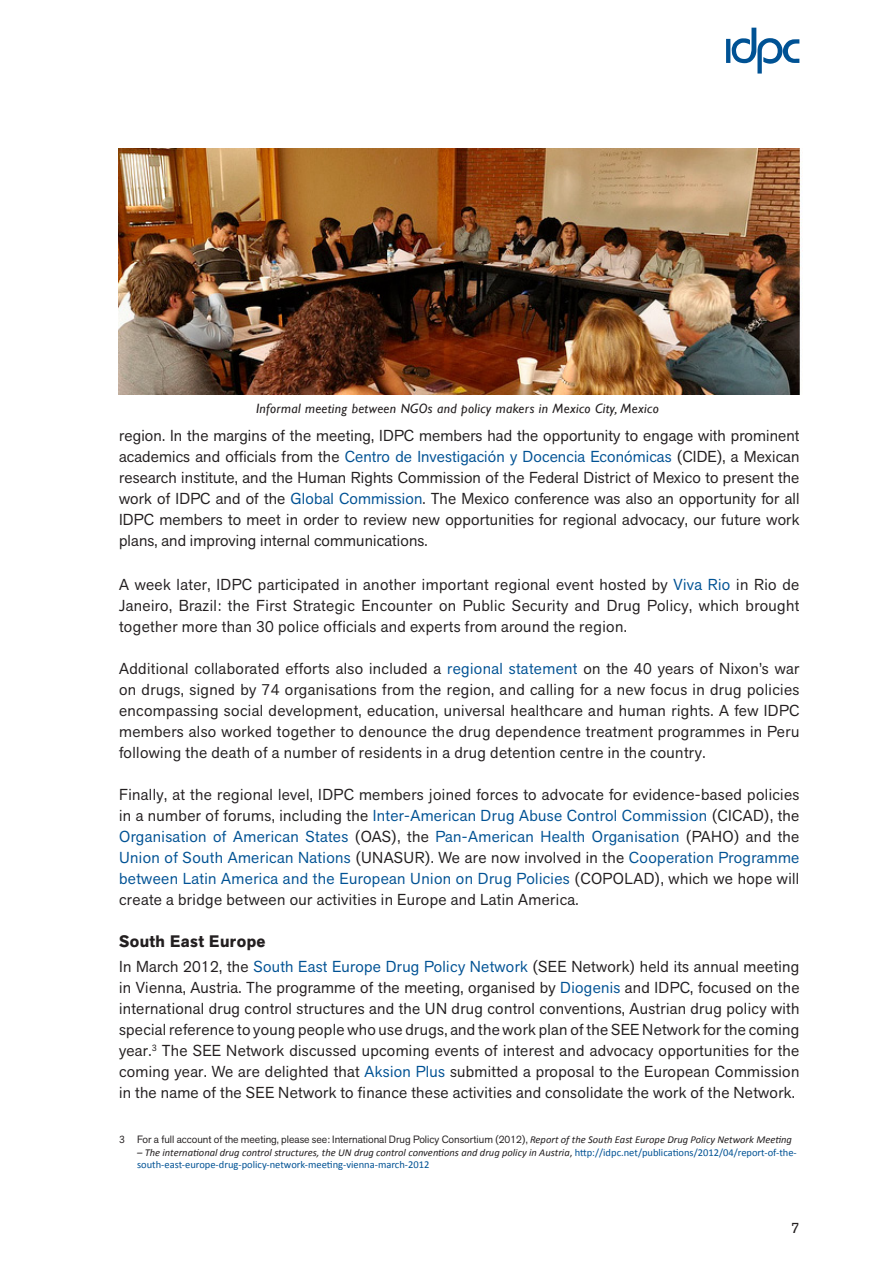
<style>
.page{position:relative;width:893px;height:1263px;background:#fff}
.page>*{position:absolute;margin:0;border:0;box-sizing:border-box;transform-origin:0 0}
.IDPC_subhead_2{font:700 16.5px "Akzid Grtsk Next";letter-spacing:.025em;color:#231f20}
.IDPC_Body_Para{font:15.75px/21px "Akzid Grtsk Next";letter-spacing:.025em;color:#231f20;text-align:justify}
.t1{font:15px "Akzidenz Grotesk BE";color:#231f20}
.IDPC_Body_Para-2{font:italic 13.5px "Gill Sans";letter-spacing:.025em;color:#231f20}
.IDPC_footnote{font:10.5px/12.6px "Calibri";color:#005294}
.IDPC_footnote-2{font:10.5px "Akzid Grtsk Next";color:#231f20}
.s1{color:#005294}
.s2{font-family:"Calibri";font-style:italic}
.s3{font-style:italic;color:#231f20}
.s4{color:#231f20}
</style>
<div class="page">
<svg style="left:726px;top:28px;width:73px;height:46px"></svg>
<img style="left:118px;top:149px;width:684px;height:246px">
<p class="IDPC_Body_Para-2" style="left:256px;top:401px;width:404px">Informal meeting between NGOs and policy makers in Mexico City, Mexico</p>
<p class="IDPC_Body_Para" style="left:119px;top:425px;width:682px">region. In the margins of the meeting, IDPC members had the opportunity to engage with prominent academics and officials from the <span class="s1">Centro de Investigación y Docencia Económicas</span> (CIDE), a Mexican research institute, and the Human Rights Commission of the Federal District of Mexico to present the work of IDPC and of the <span class="s1">Global Commission</span>. The Mexico conference was also an opportunity for all IDPC members to meet in order to review new opportunities for regional advocacy, our future work plans, and improving internal communications.</p>
<p class="IDPC_Body_Para" style="left:119px;top:574px;width:682px">A week later, IDPC participated in another important regional event hosted by <span class="s1">Viva Rio</span> in Rio de Janeiro, Brazil: the First Strategic Encounter on Public Security and Drug Policy, which brought together more than 30 police officials and experts from around the region.</p>
<p class="IDPC_Body_Para" style="left:119px;top:658px;width:682px">Additional collaborated efforts also included a <span class="s1">regional statement</span> on the 40 years of Nixon’s war on drugs, signed by 74 organisations from the region, and calling for a new focus in drug policies encompassing social development, education, universal healthcare and human rights. A few IDPC members also worked together to denounce the drug dependence treatment programmes in Peru following the death of a number of residents in a drug detention centre in the country.</p>
<p class="IDPC_Body_Para" style="left:119px;top:784px;width:682px">Finally, at the regional level, IDPC members joined forces to advocate for evidence-based policies in a number of forums, including the <span class="s1">Inter-American Drug Abuse Control Commission</span> (CICAD), the <span class="s1">Organisation of American States</span> (OAS), the <span class="s1">Pan-American Health Organisation</span> (PAHO) and the <span class="s1">Union of South American Nations</span> (UNASUR). We are now involved in the <span class="s1">Cooperation Programme between Latin America and the European Union on Drug Policies</span> (COPOLAD), which we hope will create a bridge between our activities in Europe and Latin America.</p>
<p class="IDPC_subhead_2" style="left:119px;top:930px;width:148px">South East Europe</p>
<p class="IDPC_Body_Para" style="left:119px;top:956px;width:682px">In March 2012, the <span class="s1">South East Europe Drug Policy Network</span> (SEE Network) held its annual meeting in Vienna, Austria. The programme of the meeting, organised by <span class="s1">Diogenis</span> and IDPC, focused on the international drug control structures and the UN drug control conventions, Austrian drug policy with special reference to young people who use drugs, and the work plan of the SEE Network for the coming year.<sup>3</sup> The SEE Network discussed upcoming events of interest and advocacy opportunities for the coming year. We are delighted that <span class="s1">Aksion Plus</span> submitted a proposal to the European Commission in the name of the SEE Network to finance these activities and consolidate the work of the Network.</p>
<p class="IDPC_footnote-2" style="left:119px;top:1133px;width:674px">3 For a full account of the meeting, please see: International Drug Policy Consortium (2012), <span class="s2">Report of the South East Europe Drug Policy Network Meeting</span></p>
<p class="IDPC_footnote" style="left:137px;top:1145px;width:661px"><span class="s3">– The international drug control structures, the UN drug control conventions and drug policy in Austria</span><span class="s4">,</span> http://idpc.net/publications/2012/04/report-of-the&shy;south-east-europe-drug-policy-network-meeting-vienna-march-2012</p>
<p class="t1" style="left:791px;top:1219px;width:10px">7</p>
</div>
